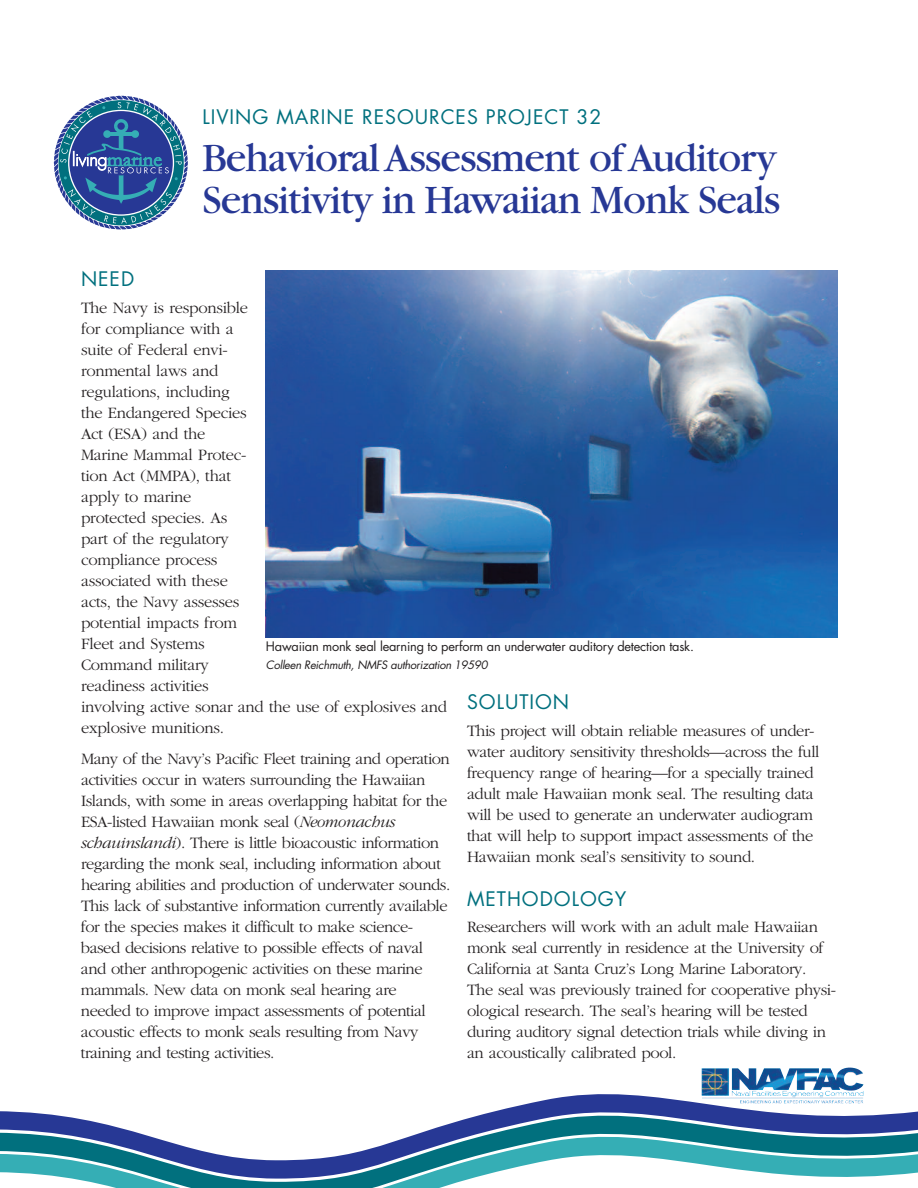
<style>
.page{position:relative;width:918px;height:1188px;background:#fff}
.page>*{position:absolute;margin:0;border:0;box-sizing:border-box;transform-origin:0 0}
.t1{font:42px/42px "Garamond";letter-spacing:-.025em;color:#273895}
.t2{font:19.5px "Futura";letter-spacing:.05em;color:#01707e}
.t3{font:300 16.5px/21px "Garamond";letter-spacing:-.025em;color:#231f20}
.t4{font:12.75px "Futura";letter-spacing:-.015em;color:#231f20}
.t5{font:italic 11.25px "Futura";letter-spacing:-.025em;color:#231f20}
.s1{font-style:italic}
</style>
<div class="page">
<img style="left:266px;top:270px;width:571px;height:367px">
<svg style="left:54px;top:96px;width:134px;height:134px"></svg>
<svg style="left:557px;top:1091px;width:307px;height:7px"></svg>
<svg style="left:0;top:1098px;width:918px;height:22px"></svg>
<svg style="left:0;top:1120px;width:918px;height:67px"></svg>
<img style="left:761px;top:1100px;width:102px;height:3px">
<p class="t2" style="left:202px;top:108px;width:401px">LIVING MARINE RESOURCES PROJECT 32</p>
<h1 class="t1" style="left:202px;top:141px;width:579px">BehavioralAssessment ofAuditory<br>Sensitivity in Hawaiian Monk Seals</h1>
<p class="t2" style="left:81px;top:270px;width:55px">NEED</p>
<p class="t3" style="left:81px;top:296px;width:368px">The Navy is responsible<br>for compliance with a<br>suite of Federal envi-<br>ronmental laws and<br>regulations, including<br>the Endangered Species<br>Act (ESA) and the<br>Marine Mammal Protec-<br>tion Act (MMPA), that<br>apply to marine<br>protected species. As<br>part of the regulatory<br>compliance process<br>associated with these<br>acts, the Navy assesses<br>potential impacts from<br>Fleet and Systems<br>Command military<br>readiness activities<br>involving active sonar and the use of explosives and explosive munitions.</p>
<p class="t3" style="left:81px;top:748px;width:371px">Many of the Navy’s Pacific Fleet training and operation activities occur in waters surrounding the Hawaiian Islands, with some in areas overlapping habitat for the ESA-listed Hawaiian monk seal (<span class="s1">Neomonachus schauinslandi</span>). There is little bioacoustic information regarding the monk seal, including information about hearing abilities and production of underwater sounds.<br>This lack of substantive information currently available for the species makes it difficult to make science&shy;based decisions relative to possible effects of naval and other anthropogenic activities on these marine mammals. New data on monk seal hearing are needed to improve impact assessments of potential acoustic effects to monk seals resulting from Navy training and testing activities.</p>
<p class="t4" style="left:266px;top:641px;width:430px">Hawaiian monk seal learning to perform an underwater auditory detection task.</p>
<p class="t5" style="left:266px;top:660px;width:223px">Colleen Reichmuth, NMFS authorization 19590</p>
<p class="t2" style="left:467px;top:693px;width:104px">SOLUTION</p>
<p class="t3" style="left:467px;top:720px;width:354px">This project will obtain reliable measures of under&shy;water auditory sensitivity thresholds—across the full frequency range of hearing—for a specially trained adult male Hawaiian monk seal. The resulting data will be used to generate an underwater audiogram that will help to support impact assessments of the Hawaiian monk seal’s sensitivity to sound.</p>
<p class="t2" style="left:467px;top:890px;width:161px">METHODOLOGY</p>
<p class="t3" style="left:467px;top:916px;width:370px">Researchers will work with an adult male Hawaiian monk seal currently in residence at the University of California at Santa Cruz’s Long Marine Laboratory.<br>The seal was previously trained for cooperative physi&shy;ological research. The seal’s hearing will be tested during auditory signal detection trials while diving in an acoustically calibrated pool.</p>
</div>
